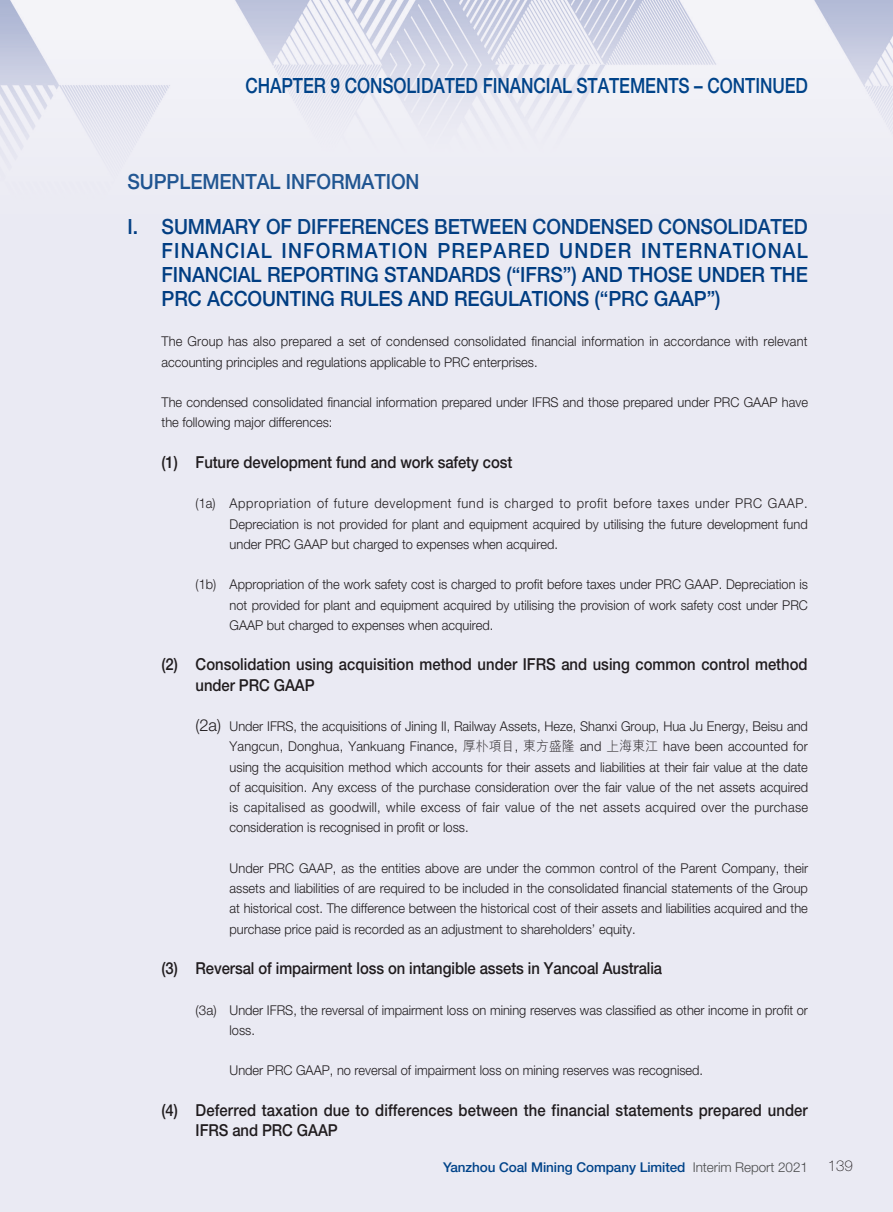
<style>
.page{position:relative;width:893px;height:1212px;background:#eaeaf3}
.page>*{position:absolute;margin:0;border:0;box-sizing:border-box;transform-origin:0 0}
.t1{font:500 21px/24px "Helvetica Neue LT Std";letter-spacing:-.005em;color:#004389;scale:.92 1}
.t2{font:500 21px "Helvetica Neue LT Std";letter-spacing:-.005em;color:#004389;scale:.82 1}
.t3{font:500 16.5px/20.2px "Helvetica Neue LT Std";color:#231f20;scale:.9 1}
.t4{font:100 15px "Helvetica Neue LT Std";color:#231f20}
.t5{font:300 13.5px/20.2px "Helvetica Neue LT Std";color:#231f20;text-align:justify;scale:.95 1}
.t6{font:300 13.5px/20.2px "Helvetica Neue LT Std";color:#231f20}
.t7{font:500 13.5px "Helvetica Neue LT Std";letter-spacing:-.005em;color:#004389}
.s1{font-size:16.5px}
.s2{font-family:"M Hei HK"}
.s3{font-weight:300;color:#4b4c4d}
</style>
<div class="page">
<h1 class="t2" style="left:245px;top:73px;width:687px">CHAPTER 9 CONSOLIDATED FINANCIAL STATEMENTS – CONTINUED</h1>
<h1 class="t1" style="left:128px;top:159px;width:741px;line-height:45px">SUPPLEMENTAL INFORMATION<br>I. SUMMARY OF DIFFERENCES BETWEEN CONDENSED CONSOLIDATED</h1>
<h1 class="t1" style="left:162px;top:238px;width:704px;text-align:justify">FINANCIAL INFORMATION PREPARED UNDER INTERNATIONAL FINANCIAL REPORTING STANDARDS (“IFRS”) AND THOSE UNDER THE PRC ACCOUNTING RULES AND REGULATIONS (“PRC GAAP”)</h1>
<p class="t5" style="left:162px;top:331px;width:681px">The Group has also prepared a set of condensed consolidated financial information in accordance with relevant accounting principles and regulations applicable to PRC enterprises.</p>
<p class="t5" style="left:162px;top:392px;width:682px">The condensed consolidated financial information prepared under IFRS and those prepared under PRC GAAP have the following major differences:</p>
<p class="t3" style="left:162px;top:452px;width:391px">(1) Future development fund and work safety cost</p>
<p class="t5" style="left:230px;top:493px;width:610px;text-indent:-34px">(1a) Appropriation of future development fund is charged to profit before taxes under PRC GAAP.<br>Depreciation is not provided for plant and equipment acquired by utilising the future development fund under PRC GAAP but charged to expenses when acquired.</p>
<p class="t5" style="left:230px;top:574px;width:610px;text-indent:-34px">(1b) Appropriation of the work safety cost is charged to profit before taxes under PRC GAAP. Depreciation is not provided for plant and equipment acquired by utilising the provision of work safety cost under PRC GAAP but charged to expenses when acquired.</p>
<p class="t3" style="left:196px;top:654px;width:682px;text-indent:-34px">(2) Consolidation using acquisition method under IFRS and using common control method under PRC GAAP</p>
<p class="t5" style="left:230px;top:716px;width:610px;text-indent:-34px"><span class="s1">(2a)</span> Under IFRS, the acquisitions of Jining II, Railway Assets, Heze, Shanxi Group, Hua Ju Energy, Beisu and Yangcun, Donghua, Yankuang Finance, <span class="s2">厚朴項目</span>, <span class="s2">東方盛隆</span> and <span class="s2">上海東江</span> have been accounted for using the acquisition method which accounts for their assets and liabilities at their fair value at the date of acquisition. Any excess of the purchase consideration over the fair value of the net assets acquired is capitalised as goodwill, while excess of fair value of the net assets acquired over the purchase consideration is recognised in profit or loss.</p>
<p class="t5" style="left:230px;top:858px;width:611px">Under PRC GAAP, as the entities above are under the common control of the Parent Company, their assets and liabilities of are required to be included in the consolidated financial statements of the Group at historical cost. The difference between the historical cost of their assets and liabilities acquired and the purchase price paid is recorded as an adjustment to shareholders’ equity.</p>
<p class="t3" style="left:162px;top:958px;width:558px">(3) Reversal of impairment loss on intangible assets in Yancoal Australia</p>
<p class="t6" style="left:230px;top:999px;width:580px;text-indent:-34px">(3a) Under IFRS, the reversal of impairment loss on mining reserves was classified as other income in profit or loss.</p>
<p class="t5" style="left:230px;top:1060px;width:500px">Under PRC GAAP, no reversal of impairment loss on mining reserves was recognised.</p>
<p class="t3" style="left:196px;top:1100px;width:682px;text-indent:-34px">(4) Deferred taxation due to differences between the financial statements prepared under<br>IFRS and PRC GAAP</p>
<p class="t7" style="left:443px;top:1159px;width:366px">Yanzhou Coal Mining Company Limited <span class="s3">Interim Report 2021</span></p>
<p class="t4" style="left:828px;top:1157px;width:27px">139</p>
</div>
